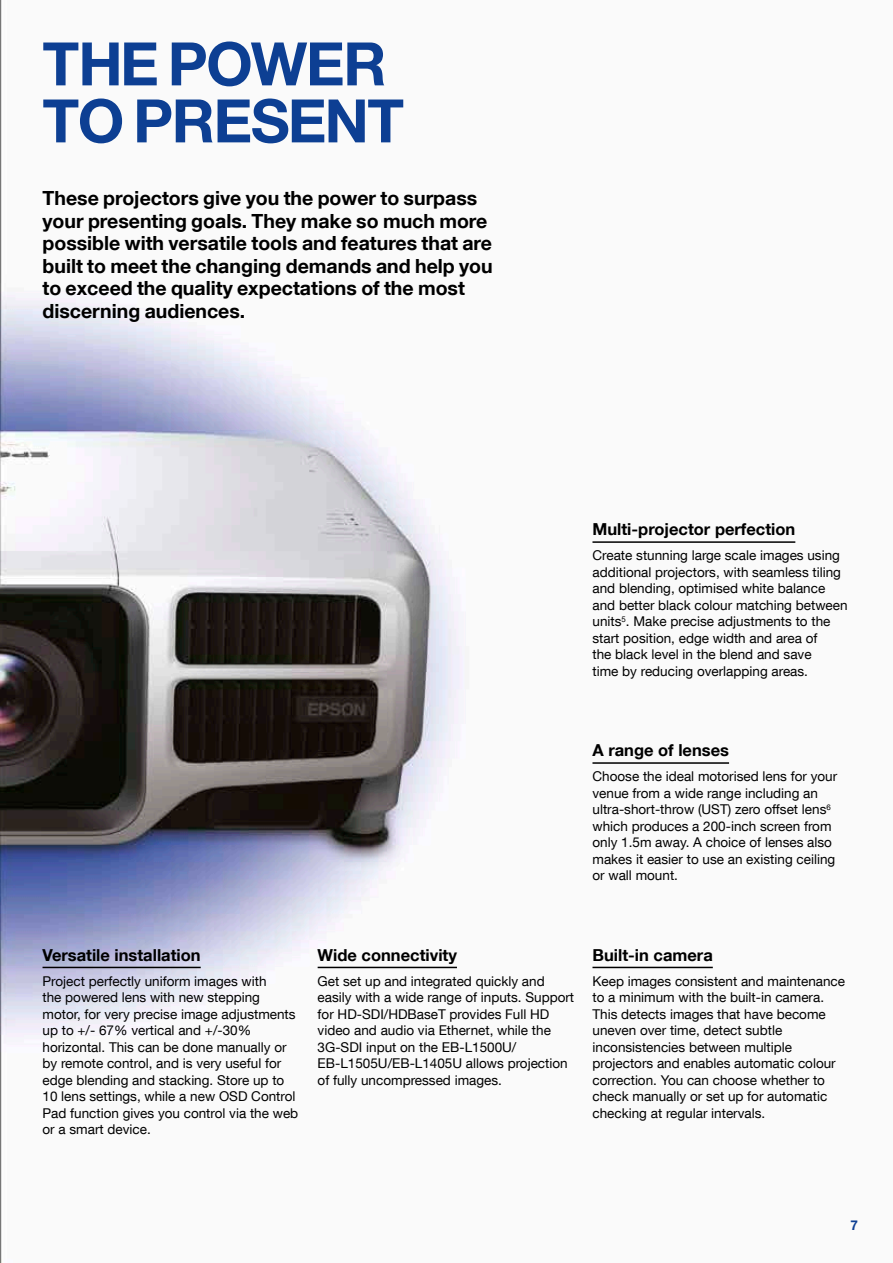
<style>
.page{position:relative;width:893px;height:1263px;background:#fff}
.page>*{position:absolute;margin:0;border:0;box-sizing:border-box;transform-origin:0 0}
.t1{font:700 60px/57px "Helvetica Neue LT Com";letter-spacing:-.025em;color:#0d3f93}
.t2{font:700 19.5px/22.5px "Helvetica Neue LT Com";color:#000}
.t3{font:700 16.5px "Helvetica Neue LT Com";color:#000}
.t4{font:13.5px/16.5px "Helvetica Neue LT Com";color:#000}
.t5{font:700 13.5px "Helvetica Neue LT Com";color:#0d3f93}
</style>
<div class="page">
<img style="left:0;top:0;width:796px;height:1263px">
<hr style="left:592px;top:541px;width:203px;height:2px;background:#000">
<hr style="left:592px;top:762px;width:137px;height:2px;background:#000">
<hr style="left:43px;top:967px;width:158px;height:1px;background:#000">
<hr style="left:318px;top:967px;width:139px;height:1px;background:#000">
<hr style="left:592px;top:967px;width:121px;height:1px;background:#000">
<h1 class="t1" style="left:43px;top:34px;width:363px">THE POWER<br>TO PRESENT</h1>
<p class="t2" style="left:43px;top:186px;width:452px">These projectors give you the power to surpass your presenting goals. They make so much more possible with versatile tools and features that are built to meet the changing demands and help you to exceed the quality expectations of the most discerning audiences.</p>
<p class="t3" style="left:592px;top:519px;width:204px">Multi-projector perfection</p>
<p class="t4" style="left:592px;top:547px;width:257px">Create stunning large scale images using additional projectors, with seamless tiling and blending, optimised white balance and better black colour matching between units<sup>5</sup>. Make precise adjustments to the start position, edge width and area of<br>the black level in the blend and save<br>time by reducing overlapping areas.</p>
<p class="t3" style="left:592px;top:740px;width:138px">A range of lenses</p>
<p class="t4" style="left:592px;top:768px;width:246px">Choose the ideal motorised lens for your venue from a wide range including an ultra-short-throw (UST) zero offset lens<sup>6 </sup>which produces a 200-inch screen from only 1.5m away. A choice of lenses also makes it easier to use an existing ceiling or wall mount.</p>
<p class="t3" style="left:43px;top:944px;width:160px">Versatile installation</p>
<p class="t4" style="left:43px;top:972px;width:257px">Project perfectly uniform images with<br>the powered lens with new stepping motor, for very precise image adjustments up to +/- 67% vertical and +/-30% horizontal. This can be done manually or by remote control, and is very useful for edge blending and stacking. Store up to 10 lens settings, while a new OSD Control Pad function gives you control via the web or a smart device.</p>
<p class="t3" style="left:318px;top:944px;width:141px">Wide connectivity</p>
<p class="t4" style="left:318px;top:972px;width:258px">Get set up and integrated quickly and easily with a wide range of inputs. Support for HD-SDI/HDBaseT provides Full HD video and audio via Ethernet, while the 3G-SDI input on the EB-L1500U/ EB-L1505U/EB-L1405U allows projection of fully uncompressed images.</p>
<p class="t3" style="left:592px;top:944px;width:122px">Built-in camera</p>
<p class="t4" style="left:592px;top:972px;width:254px">Keep images consistent and maintenance to a minimum with the built-in camera.<br>This detects images that have become uneven over time, detect subtle inconsistencies between multiple projectors and enables automatic colour correction. You can choose whether to check manually or set up for automatic checking at regular intervals.</p>
<p class="t5" style="left:850px;top:1217px;width:9px">7</p>
</div>
